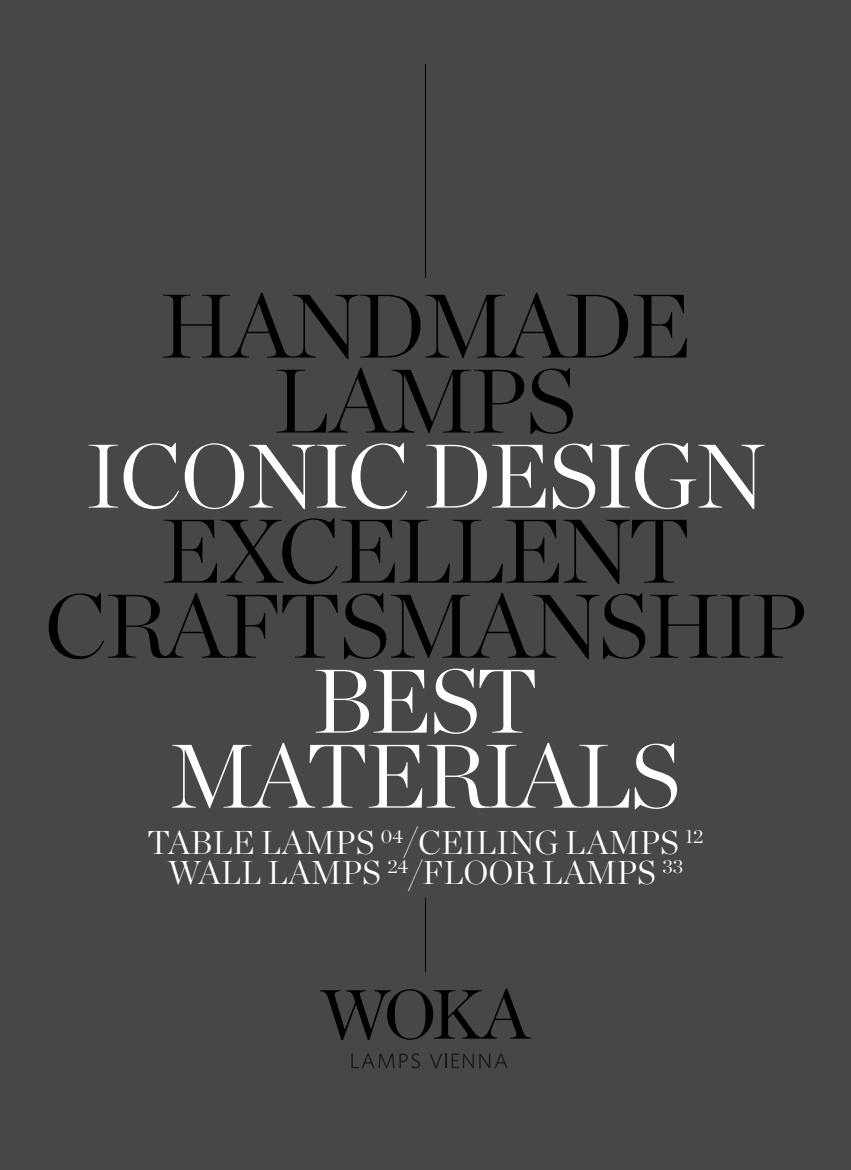
<style>
.page{position:relative;width:851px;height:1170px;background:#fff}
.page>*{position:absolute;margin:0;border:0;box-sizing:border-box;transform-origin:0 0}
.t1{font:300 90px/75px "Chronicle Display";letter-spacing:-.02em;color:#000;text-align:center}
.t2{font:300 90px/75px "Chronicle Display";letter-spacing:-.02em;color:#fff;text-align:center}
.t3{font:300 33px/30px "Chronicle Display";color:#fff;text-align:center}
</style>
<div class="page">
<div style="left:0;top:0;width:850px;height:1169px;background:#494746"></div>
<svg style="left:320px;top:988px;width:211px;height:51px"></svg>
<svg style="left:351px;top:1053px;width:69px;height:15px"></svg>
<svg style="left:430px;top:1053px;width:77px;height:15px"></svg>
<hr style="left:425px;top:64px;width:1px;height:214px;background:#000">
<hr style="left:425px;top:897px;width:1px;height:74px;background:#000">
<h1 class="t1" style="left:160px;top:282px;width:532px">HANDMADE<br>LAMPS</h1>
<h1 class="t2" style="left:86px;top:432px;width:680px">ICONIC DESIGN</h1>
<h1 class="t1" style="left:44px;top:507px;width:764px">EXCELLENT<br>CRAFTSMANSHIP</h1>
<h1 class="t2" style="left:170px;top:656px;width:513px">BEST<br>MATERIALS</h1>
<p class="t3" style="left:147px;top:825px;width:557px">TABLE LAMPS <sup>04</sup>/CEILING LAMPS <sup>12<br></sup>WALL LAMPS <sup>24</sup>/FLOOR LAMPS <sup>33</sup></p>
</div>
